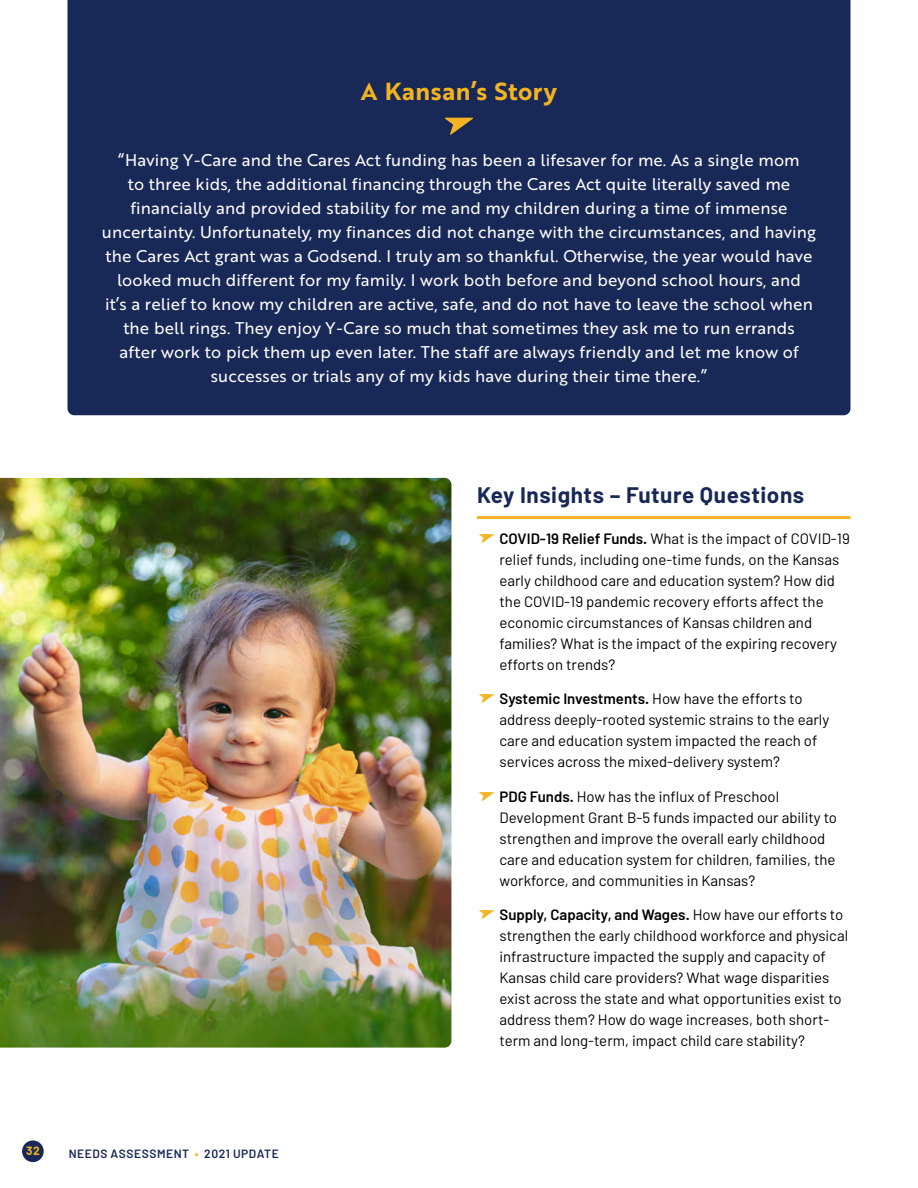
<style>
.page{position:relative;width:918px;height:1188px;background:#fff}
.page>*{position:absolute;margin:0;border:0;box-sizing:border-box;transform-origin:0 0}
.Reversed_Callout_Hea{font:24px "Brother 1816 Bold";letter-spacing:.02em;color:#f4b320}
.Subhead_A{font:700 22.5px "Barlow";letter-spacing:.025em;color:#182957}
.Reversed_Callout{font:16.5px/24px "Brother 1816 Regular";letter-spacing:.01em;color:#fff;text-align:center}
.t1{font:15px/21px "Barlow";color:#000}
.t2{font:600 12px "Barlow";letter-spacing:.04em;color:#182957}
.t3{font:700 12px "Barlow";color:#f4b320}
.s1{color:#f4b320}
.s2{font-weight:600}
</style>
<div class="page">
<div style="left:22px;top:1140px;width:22px;height:22px;background:#182957;border-radius:50%"></div>
<hr style="left:477px;top:516px;width:373px;height:3px;background:#f4b320">
<div style="left:68px;top:0;width:782px;height:415px;background:#182957"></div>
<svg style="left:445px;top:118px;width:28px;height:17px"></svg>
<img style="left:0;top:478px;width:451px;height:570px">
<p class="Reversed_Callout_Hea" style="left:361px;top:73px;width:198px">A Kansan’s Story</p>
<p class="Reversed_Callout" style="left:102px;top:147px;width:716px">“Having Y-Care and the Cares Act funding has been a lifesaver for me. As a single mom<br>to three kids, the additional financing through the Cares Act quite literally saved me financially and provided stability for me and my children during a time of immense uncertainty. Unfortunately, my finances did not change with the circumstances, and having the Cares Act grant was a Godsend. I truly am so thankful. Otherwise, the year would have looked much different for my family. I work both before and beyond school hours, and<br>it’s a relief to know my children are active, safe, and do not have to leave the school when the bell rings. They enjoy Y-Care so much that sometimes they ask me to run errands<br>after work to pick them up even later. The staff are always friendly and let me know of successes or trials any of my kids have during their time there.”</p>
<p class="t3" style="left:26px;top:1144px;width:15px">32</p>
<p class="t2" style="left:69px;top:1146px;width:212px">NEEDS ASSESSMENT <span class="s1">•</span> 2021 UPDATE</p>
<h3 class="Subhead_A" style="left:477px;top:480px;width:329px">Key Insights – Future Questions</h3>
<p class="t1" style="left:500px;top:528px;width:352px"><span class="s2">COVID-19 Relief Funds.</span> What is the impact of COVID-19 relief funds, including one-time funds, on the Kansas early childhood care and education system? How did the COVID-19 pandemic recovery efforts affect the economic circumstances of Kansas children and families? What is the impact of the expiring recovery efforts on trends?</p>
<p class="t1" style="left:500px;top:688px;width:331px"><span class="s2">Systemic Investments.</span> How have the efforts to address deeply-rooted systemic strains to the early care and education system impacted the reach of services across the mixed-delivery system?</p>
<p class="t1" style="left:500px;top:786px;width:339px"><span class="s2">PDG Funds.</span> How has the influx of Preschool Development Grant B-5 funds impacted our ability to strengthen and improve the overall early childhood care and education system for children, families, the workforce, and communities in Kansas?</p>
<p class="t1" style="left:500px;top:904px;width:350px"><span class="s2">Supply, Capacity, and Wages.</span> How have our efforts to strengthen the early childhood workforce and physical infrastructure impacted the supply and capacity of Kansas child care providers? What wage disparities exist across the state and what opportunities exist to address them? How do wage increases, both short&shy;term and long-term, impact child care stability?</p>
</div>
